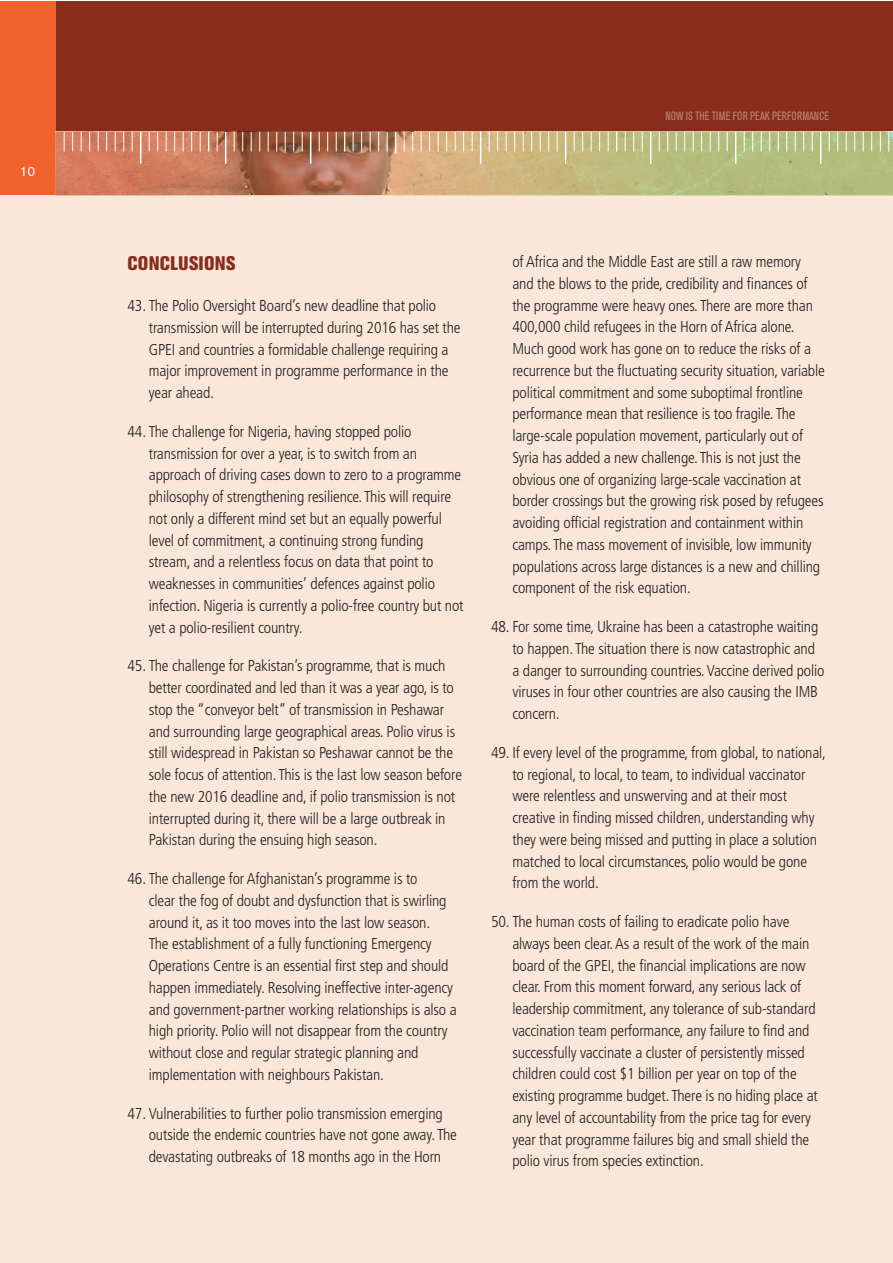
<style>
.page{position:relative;width:893px;height:1263px;background:#fff}
.page>*{position:absolute;margin:0;border:0;box-sizing:border-box;transform-origin:0 0}
.t1{font:800 condensed 19.5px "Akzidenz Grotesk BE";letter-spacing:.01em;color:#882c1b}
.t2{font:300 condensed 15.75px/21.8px "Frutiger";letter-spacing:-.01em;color:#231f20}
.t3{font:13.5px "Akzidenz Grotesk BE";color:#fff}
.t4{font:condensed 12px "Akzidenz Grotesk BE";color:#ba846d}
</style>
<div class="page">
<div style="left:0;top:1px;width:892px;height:195px;background:#882c1b"></div>
<div style="left:0;top:1px;width:55px;height:195px;background:#f2622f"></div>
<div style="left:0;top:196px;width:892px;height:1067px;background:#f9e7d9"></div>
<svg style="left:55px;top:132px;width:837px;height:64px;background:#c09e70"></svg>
<svg style="left:64px;top:132px;width:1px;height:19px"></svg>
<svg style="left:200px;top:132px;width:1px;height:19px"></svg>
<svg style="left:132px;top:132px;width:1px;height:19px"></svg>
<svg style="left:268px;top:132px;width:1px;height:19px"></svg>
<svg style="left:72px;top:132px;width:1px;height:19px"></svg>
<svg style="left:81px;top:132px;width:1px;height:19px"></svg>
<svg style="left:217px;top:132px;width:1px;height:19px"></svg>
<svg style="left:149px;top:132px;width:1px;height:19px"></svg>
<svg style="left:285px;top:132px;width:1px;height:19px"></svg>
<svg style="left:89px;top:132px;width:1px;height:19px"></svg>
<hr style="left:225px;top:132px;width:1px;height:32px;background:#fff">
<svg style="left:157px;top:132px;width:1px;height:19px"></svg>
<svg style="left:293px;top:132px;width:1px;height:19px"></svg>
<svg style="left:98px;top:132px;width:1px;height:19px"></svg>
<svg style="left:234px;top:132px;width:1px;height:19px"></svg>
<svg style="left:166px;top:132px;width:1px;height:19px"></svg>
<svg style="left:302px;top:132px;width:1px;height:19px"></svg>
<svg style="left:106px;top:132px;width:1px;height:19px"></svg>
<svg style="left:242px;top:132px;width:1px;height:19px"></svg>
<svg style="left:174px;top:132px;width:1px;height:19px"></svg>
<hr style="left:310px;top:132px;width:1px;height:32px;background:#fff">
<svg style="left:115px;top:132px;width:1px;height:19px"></svg>
<svg style="left:251px;top:132px;width:1px;height:19px"></svg>
<svg style="left:183px;top:132px;width:1px;height:19px"></svg>
<svg style="left:319px;top:132px;width:1px;height:19px"></svg>
<svg style="left:123px;top:132px;width:1px;height:19px"></svg>
<svg style="left:259px;top:132px;width:1px;height:19px"></svg>
<svg style="left:191px;top:132px;width:1px;height:19px"></svg>
<svg style="left:327px;top:132px;width:1px;height:19px"></svg>
<svg style="left:336px;top:132px;width:1px;height:19px"></svg>
<hr style="left:140px;top:132px;width:1px;height:32px;background:#fff">
<svg style="left:276px;top:132px;width:1px;height:19px"></svg>
<svg style="left:208px;top:132px;width:1px;height:19px"></svg>
<svg style="left:472px;top:132px;width:1px;height:19px"></svg>
<svg style="left:404px;top:132px;width:1px;height:19px"></svg>
<svg style="left:540px;top:132px;width:1px;height:19px"></svg>
<svg style="left:344px;top:132px;width:1px;height:19px"></svg>
<svg style="left:353px;top:132px;width:1px;height:19px"></svg>
<svg style="left:489px;top:132px;width:1px;height:19px"></svg>
<svg style="left:421px;top:132px;width:1px;height:19px"></svg>
<svg style="left:557px;top:132px;width:1px;height:19px"></svg>
<svg style="left:361px;top:132px;width:1px;height:19px"></svg>
<svg style="left:497px;top:132px;width:1px;height:19px"></svg>
<svg style="left:429px;top:132px;width:1px;height:19px"></svg>
<hr style="left:565px;top:132px;width:1px;height:32px;background:#fff">
<svg style="left:370px;top:132px;width:1px;height:19px"></svg>
<svg style="left:506px;top:132px;width:1px;height:19px"></svg>
<svg style="left:438px;top:132px;width:1px;height:19px"></svg>
<svg style="left:574px;top:132px;width:1px;height:19px"></svg>
<svg style="left:378px;top:132px;width:1px;height:19px"></svg>
<svg style="left:514px;top:132px;width:1px;height:19px"></svg>
<svg style="left:446px;top:132px;width:1px;height:19px"></svg>
<svg style="left:582px;top:132px;width:1px;height:19px"></svg>
<svg style="left:387px;top:132px;width:1px;height:19px"></svg>
<svg style="left:523px;top:132px;width:1px;height:19px"></svg>
<svg style="left:455px;top:132px;width:1px;height:19px"></svg>
<svg style="left:591px;top:132px;width:1px;height:19px"></svg>
<svg style="left:395px;top:132px;width:1px;height:21px"></svg>
<svg style="left:531px;top:132px;width:1px;height:19px"></svg>
<svg style="left:463px;top:132px;width:1px;height:19px"></svg>
<svg style="left:599px;top:132px;width:1px;height:19px"></svg>
<svg style="left:608px;top:132px;width:1px;height:19px"></svg>
<svg style="left:412px;top:132px;width:1px;height:19px"></svg>
<svg style="left:548px;top:132px;width:1px;height:19px"></svg>
<hr style="left:480px;top:132px;width:1px;height:32px;background:#fff">
<svg style="left:744px;top:132px;width:1px;height:19px"></svg>
<svg style="left:676px;top:132px;width:1px;height:19px"></svg>
<svg style="left:812px;top:132px;width:1px;height:19px"></svg>
<svg style="left:616px;top:132px;width:1px;height:19px"></svg>
<svg style="left:625px;top:132px;width:1px;height:19px"></svg>
<svg style="left:761px;top:132px;width:1px;height:19px"></svg>
<svg style="left:693px;top:132px;width:1px;height:19px"></svg>
<svg style="left:829px;top:132px;width:1px;height:19px"></svg>
<svg style="left:633px;top:132px;width:1px;height:19px"></svg>
<svg style="left:769px;top:132px;width:1px;height:19px"></svg>
<svg style="left:701px;top:132px;width:1px;height:19px"></svg>
<svg style="left:837px;top:132px;width:1px;height:19px"></svg>
<svg style="left:642px;top:132px;width:1px;height:19px"></svg>
<svg style="left:778px;top:132px;width:1px;height:19px"></svg>
<svg style="left:710px;top:132px;width:1px;height:19px"></svg>
<svg style="left:846px;top:132px;width:1px;height:19px"></svg>
<hr style="left:650px;top:132px;width:1px;height:32px;background:#fff">
<svg style="left:786px;top:132px;width:1px;height:19px"></svg>
<svg style="left:718px;top:132px;width:1px;height:19px"></svg>
<svg style="left:854px;top:132px;width:1px;height:19px"></svg>
<svg style="left:659px;top:132px;width:1px;height:19px"></svg>
<svg style="left:795px;top:132px;width:1px;height:19px"></svg>
<svg style="left:727px;top:132px;width:1px;height:19px"></svg>
<svg style="left:863px;top:132px;width:1px;height:19px"></svg>
<svg style="left:667px;top:132px;width:1px;height:19px"></svg>
<svg style="left:803px;top:132px;width:1px;height:19px"></svg>
<hr style="left:735px;top:132px;width:1px;height:32px;background:#fff">
<svg style="left:871px;top:132px;width:1px;height:19px"></svg>
<svg style="left:880px;top:132px;width:1px;height:19px"></svg>
<svg style="left:888px;top:132px;width:1px;height:19px"></svg>
<svg style="left:684px;top:132px;width:1px;height:19px"></svg>
<hr style="left:820px;top:132px;width:1px;height:32px;background:#fff">
<svg style="left:752px;top:132px;width:1px;height:19px"></svg>
<p class="t3" style="left:20px;top:163px;width:17px">10</p>
<p class="t4" style="left:665px;top:109px;width:165px">NOW IS THE TIME FOR PEAK PERFORMANCE</p>
<p class="t1" style="left:128px;top:252px;width:109px">CONCLUSIONS</p>
<p class="t2" style="left:149px;top:295px;width:313px;text-indent:-21px">43. The Polio Oversight Board’s new deadline that polio transmission will be interrupted during 2016 has set the GPEI and countries a formidable challenge requiring a major improvement in programme performance in the year ahead.</p>
<p class="t2" style="left:149px;top:421px;width:316px;text-indent:-21px">44. The challenge for Nigeria, having stopped polio transmission for over a year, is to switch from an approach of driving cases down to zero to a programme philosophy of strengthening resilience. This will require not only a different mind set but an equally powerful level of commitment, a continuing strong funding stream, and a relentless focus on data that point to weaknesses in communities’ defences against polio infection. Nigeria is currently a polio-free country but not yet a polio-resilient country.</p>
<p class="t2" style="left:149px;top:655px;width:315px;text-indent:-21px">45. The challenge for Pakistan’s programme, that is much better coordinated and led than it was a year ago, is to stop the “conveyor belt” of transmission in Peshawar and surrounding large geographical areas. Polio virus is still widespread in Pakistan so Peshawar cannot be the sole focus of attention. This is the last low season before the new 2016 deadline and, if polio transmission is not interrupted during it, there will be a large outbreak in Pakistan during the ensuing high season.</p>
<p class="t2" style="left:149px;top:868px;width:309px;text-indent:-21px">46. The challenge for Afghanistan’s programme is to<br>clear the fog of doubt and dysfunction that is swirling around it, as it too moves into the last low season.<br>The establishment of a fully functioning Emergency Operations Centre is an essential first step and should happen immediately. Resolving ineffective inter-agency and government-partner working relationships is also a high priority. Polio will not disappear from the country without close and regular strategic planning and implementation with neighbours Pakistan.</p>
<p class="t2" style="left:149px;top:1102px;width:310px;text-indent:-21px">47. Vulnerabilities to further polio transmission emerging outside the endemic countries have not gone away. The devastating outbreaks of 18 months ago in the Horn</p>
<p class="t2" style="left:512px;top:251px;width:314px">of Africa and the Middle East are still a raw memory and the blows to the pride, credibility and finances of the programme were heavy ones. There are more than 400,000 child refugees in the Horn of Africa alone.<br>Much good work has gone on to reduce the risks of a recurrence but the fluctuating security situation, variable political commitment and some suboptimal frontline performance mean that resilience is too fragile. The large-scale population movement, particularly out of Syria has added a new challenge. This is not just the obvious one of organizing large-scale vaccination at border crossings but the growing risk posed by refugees avoiding official registration and containment within camps. The mass movement of invisible, low immunity populations across large distances is a new and chilling component of the risk equation.</p>
<p class="t2" style="left:512px;top:616px;width:314px;text-indent:-21px">48. For some time, Ukraine has been a catastrophe waiting to happen. The situation there is now catastrophic and a danger to surrounding countries. Vaccine derived polio viruses in four other countries are also causing the IMB concern.</p>
<p class="t2" style="left:512px;top:742px;width:315px;text-indent:-21px">49. If every level of the programme, from global, to national, to regional, to local, to team, to individual vaccinator were relentless and unswerving and at their most creative in finding missed children, understanding why they were being missed and putting in place a solution matched to local circumstances, polio would be gone from the world.</p>
<p class="t2" style="left:512px;top:911px;width:307px;text-indent:-21px">50. The human costs of failing to eradicate polio have always been clear. As a result of the work of the main board of the GPEI, the financial implications are now clear. From this moment forward, any serious lack of leadership commitment, any tolerance of sub-standard vaccination team performance, any failure to find and successfully vaccinate a cluster of persistently missed children could cost $1 billion per year on top of the existing programme budget. There is no hiding place at any level of accountability from the price tag for every year that programme failures big and small shield the polio virus from species extinction.</p>
</div>
